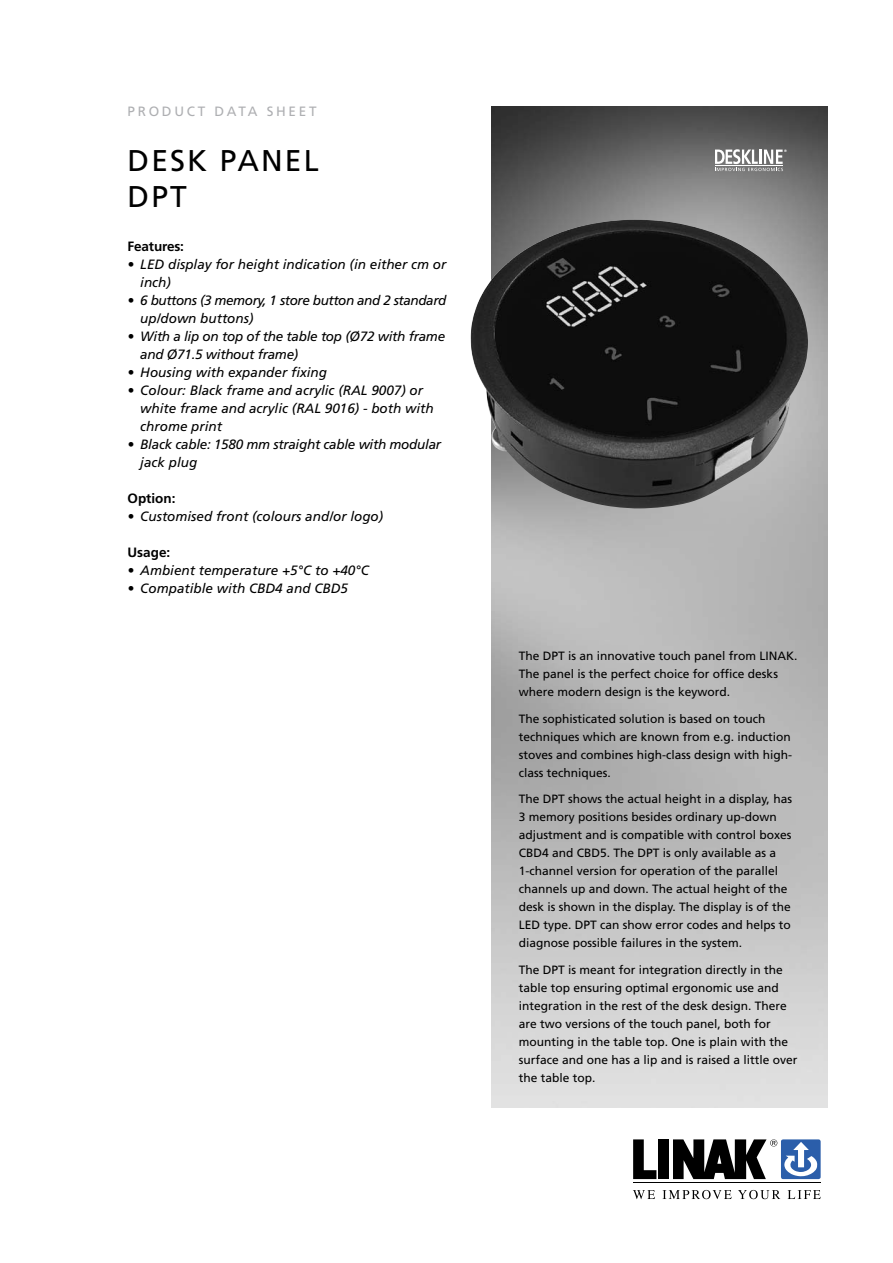
<style>
.page{position:relative;width:893px;height:1263px;background:#fff}
.page>*{position:absolute;margin:0;border:0;box-sizing:border-box;transform-origin:0 0}
.t1{font:30px "Frutiger LT Std";color:#000}
.t2{font:italic 13.5px/18px "Frutiger LT Std";color:#000}
.t3{font:italic 13.5px/18px "Frutiger LT Std";letter-spacing:-.02em;color:#000}
.t4{font:italic 13.5px/18px "Frutiger LT Std";letter-spacing:-.03em;color:#000}
.t5{font:700 13.5px "Frutiger LT Std";color:#000}
.t6{font:13.5px "Frutiger LT Std";letter-spacing:.2em;color:#aeafb2}
.t7{font:12px/18px "Frutiger LT Std";color:#000}
</style>
<div class="page">
<svg style="left:633px;top:1139px;width:23px;height:40px"></svg>
<div style="left:658px;top:1139px;width:11px;height:40px;background:#000"></div>
<svg style="left:633px;top:1190px;width:22px;height:9px"></svg>
<svg style="left:662px;top:1190px;width:70px;height:9px"></svg>
<svg style="left:738px;top:1190px;width:42px;height:9px"></svg>
<svg style="left:788px;top:1190px;width:33px;height:9px"></svg>
<hr style="left:633px;top:1182px;width:188px;height:1px;background:#000">
<svg style="left:673px;top:1139px;width:148px;height:40px"></svg>
<img style="left:492px;top:106px;width:335px;height:1002px">
<svg style="left:715px;top:149px;width:72px;height:22px"></svg>
<img style="left:470px;top:220px;width:338px;height:288px">
<p class="t6" style="left:128px;top:104px;width:190px">product data sheet</p>
<h1 class="t1" style="left:128px;top:143px;width:19px">DES</h1>
<h1 class="t1" style="left:187px;top:143px;width:133px">K PANEL</h1>
<h1 class="t1" style="left:128px;top:179px;width:20px">DPT</h1>
<p class="t5" style="left:128px;top:239px;width:58px">Features:</p>
<p class="t2" style="left:140px;top:256px;width:308px;text-indent:-13px">• LED display for height indication (in either cm or inch)</p>
<p class="t4" style="left:140px;top:292px;width:308px;text-indent:-13px">• 6 buttons (3 memory, 1 store button and 2 standard up/down buttons)</p>
<p class="t3" style="left:140px;top:328px;width:306px;text-indent:-13px">• With a lip on top of the table top (Ø72 with frame and Ø71.5 without frame)</p>
<p class="t2" style="left:128px;top:364px;width:201px">• Housing with expander fixing</p>
<p class="t2" style="left:140px;top:382px;width:295px;text-indent:-13px">• Colour: Black frame and acrylic (RAL 9007) or white frame and acrylic (RAL 9016) - both with chrome print</p>
<p class="t3" style="left:140px;top:436px;width:302px;text-indent:-13px">• Black cable: 1580 mm straight cable with modular jack plug</p>
<p class="t5" style="left:128px;top:491px;width:50px">Option:</p>
<p class="t2" style="left:128px;top:508px;width:257px">• Customised front (colours and/or logo)</p>
<p class="t5" style="left:128px;top:545px;width:44px">Usage:</p>
<p class="t2" style="left:128px;top:562px;width:243px">• Ambient temperature +5°C to +40°C</p>
<p class="t2" style="left:128px;top:580px;width:222px">• Compatible with CBD4 and CBD5</p>
<p class="t7" style="left:519px;top:647px;width:280px;text-indent:49px">is an innovative touch panel from LINAK.<br>The panel is the perfect choice for office desks where modern design is the keyword.</p>
<p class="t7" style="left:519px;top:710px;width:275px">The sophisticated solution is based on touch techniques which are known from e.g. induction stoves and combines high-class design with high&shy;class techniques.</p>
<p class="t7" style="left:519px;top:790px;width:32px">The DPT</p>
<p class="t7" style="left:519px;top:647px;width:32px">The DPT</p>
<p class="t7" style="left:519px;top:790px;width:275px;text-indent:49px">shows the actual height in a display, has 3 memory positions besides ordinary up-down adjustment and is compatible with control boxes CBD4 and CBD5. The DPT</p>
<p class="t7" style="left:519px;top:844px;width:273px;text-indent:144px">is only available as a 1-channel version for operation of the parallel channels up and down. The actual height of the desk is shown in the display. The display is of the LED type. DPT</p>
<p class="t7" style="left:519px;top:916px;width:274px;text-indent:81px">can show error codes and helps to diagnose possible failures in the system.</p>
<p class="t7" style="left:519px;top:961px;width:32px">The DPT</p>
<p class="t7" style="left:519px;top:961px;width:280px;text-indent:49px">is meant for integration directly in the table top ensuring optimal ergonomic use and integration in the rest of the desk design. There are two versions of the touch panel, both for mounting in the table top. One is plain with the surface and one has a lip and is raised a little over the table top.</p>
</div>
